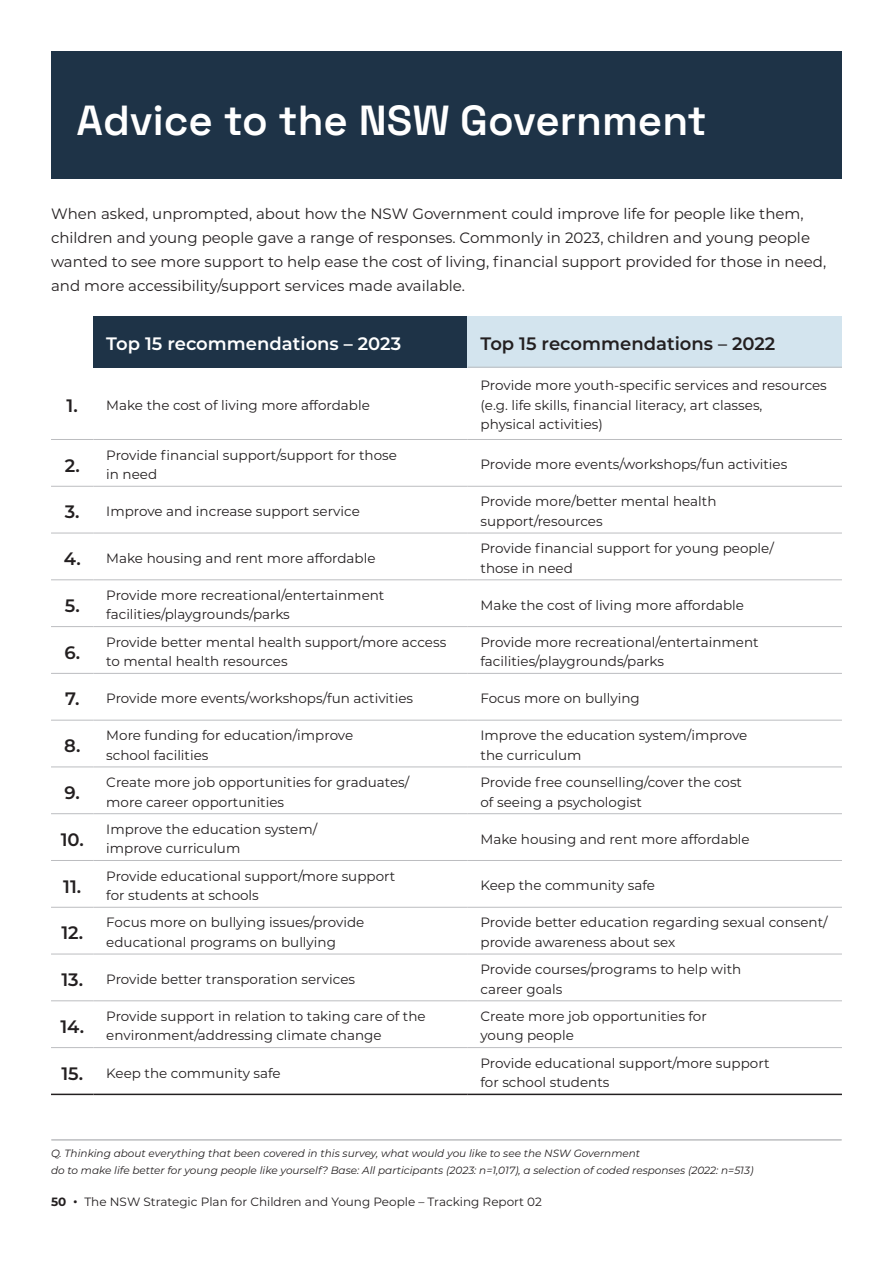
<style>
.page{position:relative;width:893px;height:1263px;background:#fff}
.page>*{position:absolute;margin:0;border:0;box-sizing:border-box;transform-origin:0 0}
.t1{font:600 42px "Space Grotesk";color:#fff}
.t2{font:600 18px "Montserrat";color:#231f20}
.t3{font:600 18px "Montserrat";color:#fff}
.t4{font:15px/24px "Montserrat";color:#231f20}
.t5{font:13.5px/19.5px "Montserrat";color:#231f20}
.t6{font:12px "Montserrat";color:#231f20}
.t7{font:italic 10.5px/16.5px "Montserrat";color:#231f20}
.s1{font-weight:500}
.s2{font-weight:700}
.s3{font-weight:700;font-size:15px}
</style>
<div class="page">
<div style="left:94px;top:316px;width:374px;height:51px;background:#1e3347"></div>
<div style="left:468px;top:316px;width:374px;height:51px;background:#d3e4ee"></div>
<hr style="left:468px;top:367px;width:374px;height:1px;background:#bcbdc0">
<hr style="left:51px;top:439px;width:43px;height:1px;background:#bcbdc0">
<hr style="left:94px;top:439px;width:374px;height:1px;background:#bcbdc0">
<hr style="left:468px;top:439px;width:374px;height:1px;background:#bcbdc0">
<hr style="left:51px;top:486px;width:43px;height:1px;background:#bcbdc0">
<hr style="left:94px;top:486px;width:374px;height:1px;background:#bcbdc0">
<hr style="left:468px;top:486px;width:374px;height:1px;background:#bcbdc0">
<hr style="left:51px;top:533px;width:43px;height:1px;background:#bcbdc0">
<hr style="left:94px;top:533px;width:374px;height:1px;background:#bcbdc0">
<hr style="left:468px;top:533px;width:374px;height:1px;background:#bcbdc0">
<hr style="left:51px;top:579px;width:43px;height:1px;background:#bcbdc0">
<hr style="left:94px;top:579px;width:374px;height:1px;background:#bcbdc0">
<hr style="left:468px;top:579px;width:374px;height:1px;background:#bcbdc0">
<hr style="left:51px;top:626px;width:43px;height:1px;background:#bcbdc0">
<hr style="left:94px;top:626px;width:374px;height:1px;background:#bcbdc0">
<hr style="left:468px;top:626px;width:374px;height:1px;background:#bcbdc0">
<hr style="left:51px;top:673px;width:43px;height:1px;background:#bcbdc0">
<hr style="left:94px;top:673px;width:374px;height:1px;background:#bcbdc0">
<hr style="left:468px;top:673px;width:374px;height:1px;background:#bcbdc0">
<hr style="left:51px;top:720px;width:43px;height:1px;background:#bcbdc0">
<hr style="left:94px;top:720px;width:374px;height:1px;background:#bcbdc0">
<hr style="left:468px;top:720px;width:374px;height:1px;background:#bcbdc0">
<hr style="left:51px;top:766px;width:43px;height:1px;background:#bcbdc0">
<hr style="left:94px;top:766px;width:374px;height:1px;background:#bcbdc0">
<hr style="left:468px;top:766px;width:374px;height:1px;background:#bcbdc0">
<hr style="left:51px;top:813px;width:43px;height:1px;background:#bcbdc0">
<hr style="left:94px;top:813px;width:374px;height:1px;background:#bcbdc0">
<hr style="left:468px;top:813px;width:374px;height:1px;background:#bcbdc0">
<hr style="left:51px;top:860px;width:43px;height:1px;background:#bcbdc0">
<hr style="left:94px;top:860px;width:374px;height:1px;background:#bcbdc0">
<hr style="left:468px;top:860px;width:374px;height:1px;background:#bcbdc0">
<hr style="left:51px;top:907px;width:43px;height:1px;background:#bcbdc0">
<hr style="left:94px;top:907px;width:374px;height:1px;background:#bcbdc0">
<hr style="left:468px;top:907px;width:374px;height:1px;background:#bcbdc0">
<hr style="left:51px;top:954px;width:43px;height:1px;background:#bcbdc0">
<hr style="left:94px;top:954px;width:374px;height:1px;background:#bcbdc0">
<hr style="left:468px;top:954px;width:374px;height:1px;background:#bcbdc0">
<hr style="left:51px;top:1000px;width:43px;height:1px;background:#bcbdc0">
<hr style="left:94px;top:1000px;width:374px;height:1px;background:#bcbdc0">
<hr style="left:468px;top:1000px;width:374px;height:1px;background:#bcbdc0">
<hr style="left:51px;top:1047px;width:43px;height:1px;background:#bcbdc0">
<hr style="left:94px;top:1047px;width:374px;height:1px;background:#bcbdc0">
<hr style="left:468px;top:1047px;width:374px;height:1px;background:#bcbdc0">
<hr style="left:51px;top:1093px;width:43px;height:2px;background:#231f20">
<hr style="left:94px;top:1093px;width:374px;height:2px;background:#231f20">
<hr style="left:468px;top:1093px;width:374px;height:2px;background:#231f20">
<div style="left:51px;top:51px;width:791px;height:128px;background:#1e3347"></div>
<hr style="left:52px;top:1139px;width:789px;height:2px;background:#bcbdc0">
<h2 class="t1" style="left:77px;top:88px;width:632px">Advice to the NSW Government</h2>
<p class="t4" style="left:51px;top:201px;width:777px">When asked, unprompted, about how the NSW Government could improve life for people like them, children and young people gave a range of responses. Commonly in 2023, children and young people wanted to see more support to help ease the cost of living, financial support provided for those in need, and more accessibility/support services made available.</p>
<p class="t3" style="left:106px;top:331px;width:296px">Top 15 recommendations – 2023</p>
<p class="t2" style="left:480px;top:331px;width:296px">Top 15 recommendations <span class="s1">–</span> 2022</p>
<p class="t2" style="left:67px;top:393px;width:13px">1.</p>
<p class="t5" style="left:106px;top:395px;width:265px">Make the cost of living more affordable</p>
<p class="t5" style="left:480px;top:375px;width:348px">Provide more youth-specific services and resources (e.g. life skills, financial literacy, art classes,<br>physical activities)</p>
<p class="t2" style="left:65px;top:452px;width:17px">2.</p>
<p class="t5" style="left:106px;top:445px;width:292px">Provide financial support/support for those in need</p>
<p class="t5" style="left:480px;top:454px;width:308px">Provide more events/workshops/fun activities</p>
<p class="t2" style="left:65px;top:499px;width:16px">3.</p>
<p class="t5" style="left:106px;top:501px;width:255px">Improve and increase support service</p>
<p class="t5" style="left:480px;top:491px;width:237px">Provide more/better mental health support/resources</p>
<p class="t2" style="left:64px;top:546px;width:18px">4.</p>
<p class="t5" style="left:106px;top:548px;width:271px">Make housing and rent more affordable</p>
<p class="t5" style="left:480px;top:538px;width:295px">Provide financial support for young people/ those in need</p>
<p class="t2" style="left:65px;top:593px;width:16px">5.</p>
<p class="t5" style="left:106px;top:585px;width:280px">Provide more recreational/entertainment facilities/playgrounds/parks</p>
<p class="t5" style="left:480px;top:595px;width:265px">Make the cost of living more affordable</p>
<p class="t2" style="left:64px;top:639px;width:17px">6.</p>
<p class="t5" style="left:106px;top:632px;width:341px">Provide better mental health support/more access to mental health resources</p>
<p class="t5" style="left:480px;top:632px;width:280px">Provide more recreational/entertainment facilities/playgrounds/parks</p>
<p class="t2" style="left:65px;top:686px;width:16px">7.</p>
<p class="t5" style="left:106px;top:688px;width:308px">Provide more events/workshops/fun activities</p>
<p class="t5" style="left:480px;top:688px;width:161px">Focus more on bullying</p>
<p class="t2" style="left:64px;top:733px;width:18px">8.</p>
<p class="t5" style="left:106px;top:725px;width:248px">More funding for education/improve school facilities</p>
<p class="t5" style="left:480px;top:725px;width:268px">Improve the education system/improve the curriculum</p>
<p class="t2" style="left:65px;top:780px;width:17px">9.</p>
<p class="t5" style="left:106px;top:772px;width:305px">Create more job opportunities for graduates/ more career opportunities</p>
<p class="t5" style="left:480px;top:772px;width:263px">Provide free counselling/cover the cost of seeing a psychologist</p>
<p class="t2" style="left:61px;top:827px;width:25px">10.</p>
<p class="t5" style="left:106px;top:819px;width:212px">Improve the education system/ improve curriculum</p>
<p class="t5" style="left:480px;top:829px;width:271px">Make housing and rent more affordable</p>
<p class="t2" style="left:63px;top:873px;width:20px">11.</p>
<p class="t5" style="left:106px;top:866px;width:290px">Provide educational support/more support for students at schools</p>
<p class="t5" style="left:480px;top:875px;width:176px">Keep the community safe</p>
<p class="t2" style="left:61px;top:920px;width:23px">12.</p>
<p class="t5" style="left:106px;top:912px;width:260px">Focus more on bullying issues/provide educational programs on bullying</p>
<p class="t5" style="left:480px;top:912px;width:349px">Provide better education regarding sexual consent/ provide awareness about sex</p>
<p class="t2" style="left:61px;top:967px;width:23px">13.</p>
<p class="t5" style="left:106px;top:969px;width:250px">Provide better transporation services</p>
<p class="t5" style="left:480px;top:959px;width:262px">Provide courses/programs to help with career goals</p>
<p class="t2" style="left:60px;top:1014px;width:25px">14.</p>
<p class="t5" style="left:106px;top:1006px;width:321px">Provide support in relation to taking care of the environment/addressing climate change</p>
<p class="t5" style="left:480px;top:1006px;width:228px">Create more job opportunities for young people</p>
<p class="t2" style="left:61px;top:1060px;width:23px">15.</p>
<p class="t5" style="left:106px;top:1062px;width:176px">Keep the community safe</p>
<p class="t5" style="left:480px;top:1053px;width:290px">Provide educational support/more support for school students</p>
<p class="t7" style="left:51px;top:1145px;width:704px">Q. Thinking about everything that been covered in this survey, what would you like to see the NSW Government<br>do to make life better for young people like yourself? Base: All participants (2023: n=1,017), a selection of coded responses (2022: n=513)</p>
<p class="t6" style="left:51px;top:1194px;width:492px"><span class="s2">50</span> <span class="s3">·</span> The NSW Strategic Plan for Children and Young People – Tracking Report 02</p>
</div>
